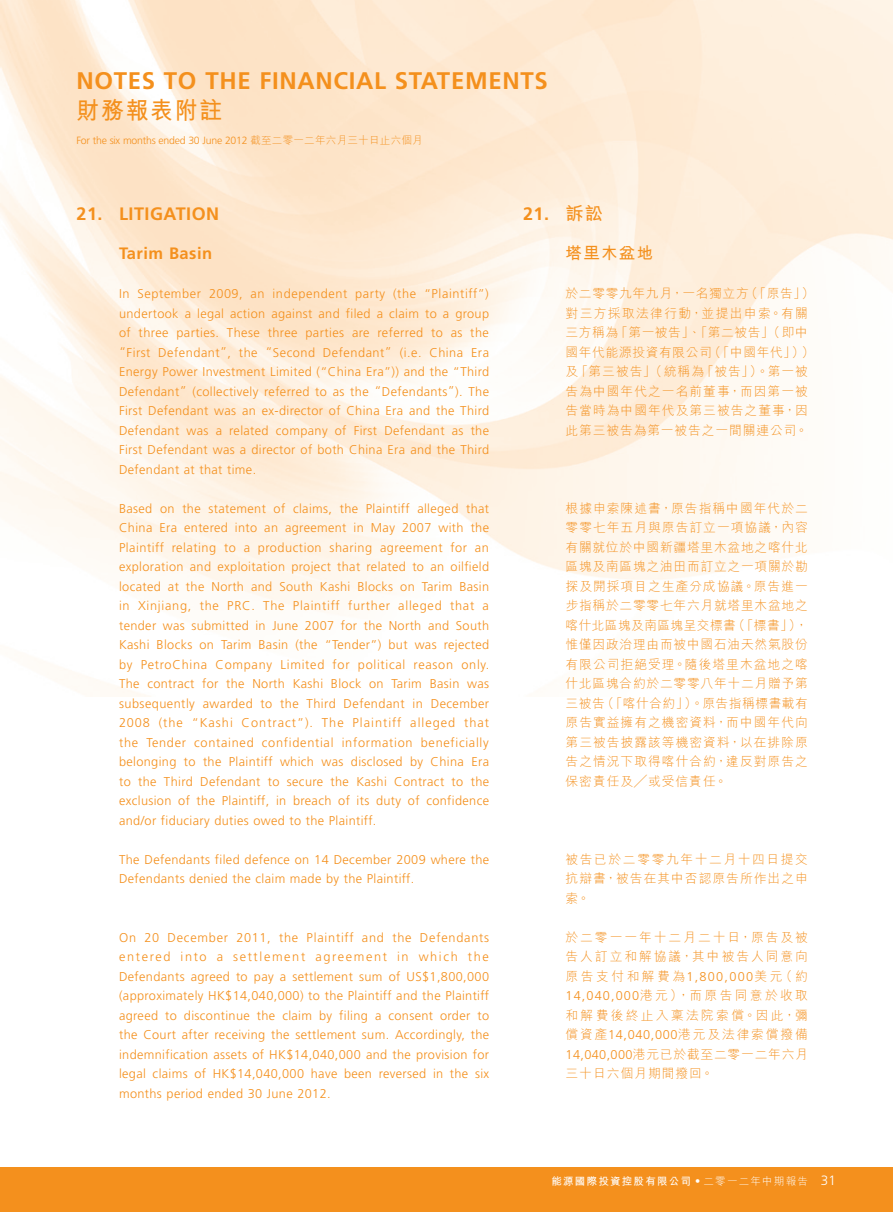
<style>
.page{position:relative;width:893px;height:1212px;background:#fff}
.page>*{position:absolute;margin:0;border:0;box-sizing:border-box;transform-origin:0 0}
.t1{font:700 24px "Frutiger LT Std";letter-spacing:.03em;color:#f4901d}
.t2{font:700 24px "M Hei HK";letter-spacing:.08em;color:#f4901d;scale:.95 1}
.Heading_1{font:700 18px "Frutiger LT Std";letter-spacing:.03em;color:#f4901d}
.C_Heading_1{font:700 18px "Frutiger LT Std";color:#f4901d}
.Heading_2{font:700 16.5px "Frutiger LT Std";letter-spacing:.03em;color:#f4901d}
.C_Heading_2{font:700 16.5px "M Hei HK";letter-spacing:.08em;color:#f4901d}
.t3{font:300 13.5px "Frutiger LT Std";color:#fff}
.Body_Text{font:300 12.75px/19.5px "Frutiger LT Std";letter-spacing:.03em;color:#f4901d;text-align:justify}
.Body_Text-2{font:300 12.75px/19.5px "M Hei HK";letter-spacing:.08em;color:#f4901d}
.C_Body_Text{font:300 12.75px/19.5px "M Hei HK";letter-spacing:.08em;color:#f4901d;text-align:justify}
.t4{font:300 10.5px "Frutiger LT Std";letter-spacing:-.02em;color:#f4901d}
.t5{font:700 10.5px "M Hei HK";letter-spacing:.12em;color:#fff}
.s1{font-family:"M Hei HK"}
.s2{font-family:"Frutiger LT Std"}
.s3{font-weight:300}
</style>
<div class="page">
<div style="left:0;top:1168px;width:893px;height:44px;background:#f4901d"></div>
<h1 class="t1" style="left:77px;top:67px;width:473px">NOTES TO THE FINANCIAL STATEMENTS</h1>
<h1 class="t2" style="left:77px;top:93px;width:155px">財務報表附註</h1>
<p class="t4" style="left:77px;top:134px;width:348px">For the six months ended 30 June 2012 <span class="s1">截至二零一二年六月三十日止六個月</span></p>
<p class="Heading_1" style="left:77px;top:203px;width:144px">21. LITIGATION</p>
<p class="Heading_2" style="left:119px;top:244px;width:95px">Tarim Basin</p>
<p class="Body_Text" style="left:119px;top:284px;width:372px">In September 2009, an independent party (the “Plaintiff”) undertook a legal action against and filed a claim to a group of three parties. These three parties are referred to as the “First Defendant”, the “Second Defendant” (i.e. China Era Energy Power Investment Limited (“China Era”)) and the “Third Defendant” (collectively referred to as the “Defendants”). The First Defendant was an ex-director of China Era and the Third Defendant was a related company of First Defendant as the First Defendant was a director of both China Era and the Third Defendant at that time.</p>
<p class="Body_Text" style="left:119px;top:499px;width:372px">Based on the statement of claims, the Plaintiff alleged that China Era entered into an agreement in May 2007 with the Plaintiff relating to a production sharing agreement for an exploration and exploitation project that related to an oilfield located at the North and South Kashi Blocks on Tarim Basin in Xinjiang, the PRC. The Plaintiff further alleged that a tender was submitted in June 2007 for the North and South Kashi Blocks on Tarim Basin (the “Tender”) but was rejected by PetroChina Company Limited for political reason only.<br>The contract for the North Kashi Block on Tarim Basin was subsequently awarded to the Third Defendant in December 2008 (the “Kashi Contract”). The Plaintiff alleged that the Tender contained confidential information beneficially belonging to the Plaintiff which was disclosed by China Era to the Third Defendant to secure the Kashi Contract to the exclusion of the Plaintiff, in breach of its duty of confidence and/or fiduciary duties owed to the Plaintiff.</p>
<p class="Body_Text" style="left:119px;top:850px;width:372px">The Defendants filed defence on 14 December 2009 where the<br>Defendants denied the claim made by the Plaintiff.</p>
<p class="Body_Text" style="left:119px;top:928px;width:372px">On 20 December 2011, the Plaintiff and the Defendants entered into a settlement agreement in which the Defendants agreed to pay a settlement sum of US$1,800,000 (approximately HK$14,040,000) to the Plaintiff and the Plaintiff agreed to discontinue the claim by filing a consent order to the Court after receiving the settlement sum. Accordingly, the indemnification assets of HK$14,040,000 and the provision for legal claims of HK$14,040,000 have been reversed in the six months period ended 30 June 2012.</p>
<p class="C_Heading_1" style="left:523px;top:203px;width:81px">21. <span class="s1">訴訟</span></p>
<p class="C_Heading_2" style="left:566px;top:241px;width:89px">塔里木盆地</p>
<p class="Body_Text-2" style="left:566px;top:284px;width:250px">於二零零九年九月，一名獨立方（「原告」）對三方採取法律行動，並提出申索。有關三方稱為「第一被告」、「第二被告」（即中國年代能源投資有限公司（「中國年代」））及「第三被告」（統稱為「被告」）。第一被告為中國年代之一名前董事，而因第一被告當時為中國年代及第三被告之董事，因此第三被告為第一被告之一間關連公司。</p>
<p class="Body_Text-2" style="left:566px;top:498px;width:244px;text-align:justify">根據申索陳述書，原告指稱中國年代於二零零七年五月與原告訂立一項協議，內容有關就位於中國新疆塔里木盆地之喀什北區塊及南區塊之油田而訂立之一項關於勘探及開採項目之生產分成協議。原告進一步指稱於二零零七年六月就塔里木盆地之喀什北區塊及南區塊呈交標書（「標書」），惟僅因政治理由而被中國石油天然氣股份有限公司拒絕受理。隨後塔里木盆地之喀什北區塊合約於二零零八年十二月贈予第三被告（「喀什合約」）。原告指稱標書載有原告實益擁有之機密資料，而中國年代向第三被告披露該等機密資料，以在排除原告之情況下取得喀什合約，違反對原告之保密責任及╱或受信責任。</p>
<p class="C_Body_Text" style="left:566px;top:849px;width:244px">被告已於二零零九年十二月十四日提交抗辯書，被告在其中否認原告所作出之申索。</p>
<p class="C_Body_Text" style="left:566px;top:927px;width:244px">於二零一一年十二月二十日，原告及被告人訂立和解協議，其中被告人同意向原告支付和解費為<span class="s2">1,800,000</span>美元（約<span class="s2">14,040,000</span>港元），而原告同意於收取和解費後終止入稟法院索償。因此，彌償資產<span class="s2">14,040,000</span>港元及法律索償撥備<span class="s2">14,040,000</span>港元已於截至二零一二年六月三十日六個月期間撥回。</p>
<p class="t5" style="left:551px;top:1173px;width:258px">能源國際投資控股有限公司<span class="s3">‧二零一二年中期報告</span></p>
<p class="t3" style="left:821px;top:1173px;width:17px">31</p>
</div>
